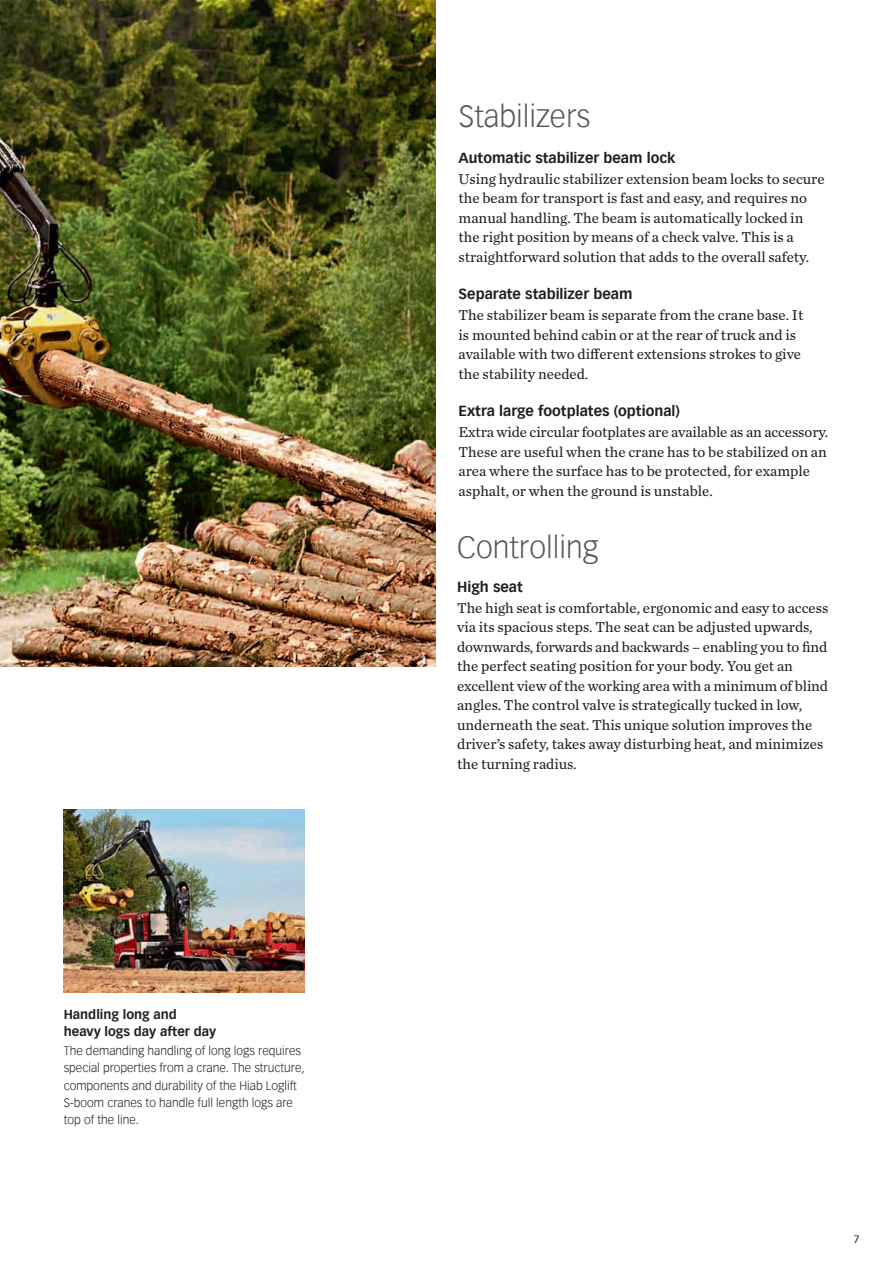
<style>
.page{position:relative;width:893px;height:1263px;background:#fff}
.page>*{position:absolute;margin:0;border:0;box-sizing:border-box;transform-origin:0 0}
.t1{font:300 30px "Vectora Com";color:#57585a}
.t2{font:15px/19.5px "Chronicle Text G2";color:#231f20}
.t3{font:700 14.25px "Vectora Com";color:#231f20}
.t4{font:700 12.75px/17.2px "Vectora Com";color:#231f20}
.t5{font:300 12px/17.2px "Vectora Com";color:#231f20}
.t6{font:10.5px "Vectora Com";color:#231f20}
</style>
<div class="page">
<img style="left:0;top:0;width:436px;height:666px">
<img style="left:64px;top:809px;width:241px;height:183px">
<p class="t4" style="left:64px;top:1006px;width:154px">Handling long and heavy logs day after day</p>
<p class="t5" style="left:64px;top:1042px;width:242px">The demanding handling of long logs requires special properties from a crane. The structure, components and durability of the Hiab Loglift S-boom cranes to handle full length logs are top of the line.</p>
<h1 class="t1" style="left:459px;top:98px;width:133px">Stabilizers</h1>
<p class="t3" style="left:458px;top:149px;width:218px">Automatic stabilizer beam lock</p>
<p class="t2" style="left:458px;top:168px;width:368px">Using hydraulic stabilizer extension beam locks to secure the beam for transport is fast and easy, and requires no manual handling. The beam is automatically locked in the right position by means of a check valve. This is a straightforward solution that adds to the overall safety.</p>
<p class="t3" style="left:458px;top:285px;width:175px">Separate stabilizer beam</p>
<p class="t2" style="left:458px;top:304px;width:346px">The stabilizer beam is separate from the crane base. It is mounted behind cabin or at the rear of truck and is available with two different extensions strokes to give the stability needed.</p>
<p class="t3" style="left:458px;top:402px;width:223px">Extra large footplates (optional)</p>
<p class="t2" style="left:458px;top:421px;width:371px">Extra wide circular footplates are available as an accessory.<br>These are useful when the crane has to be stabilized on an area where the surface has to be protected, for example asphalt, or when the ground is unstable.</p>
<h1 class="t1" style="left:457px;top:529px;width:143px">Controlling</h1>
<p class="t3" style="left:457px;top:578px;width:67px">High seat</p>
<p class="t2" style="left:457px;top:597px;width:373px">The high seat is comfortable, ergonomic and easy to access via its spacious steps. The seat can be adjusted upwards, downwards, forwards and backwards – enabling you to find the perfect seating position for your body. You get an excellent view of the working area with a minimum of blind angles. The control valve is strategically tucked in low, underneath the seat. This unique solution improves the driver’s safety, takes away disturbing heat, and minimizes the turning radius.</p>
<p class="t6" style="left:854px;top:1233px;width:7px">7</p>
</div>
